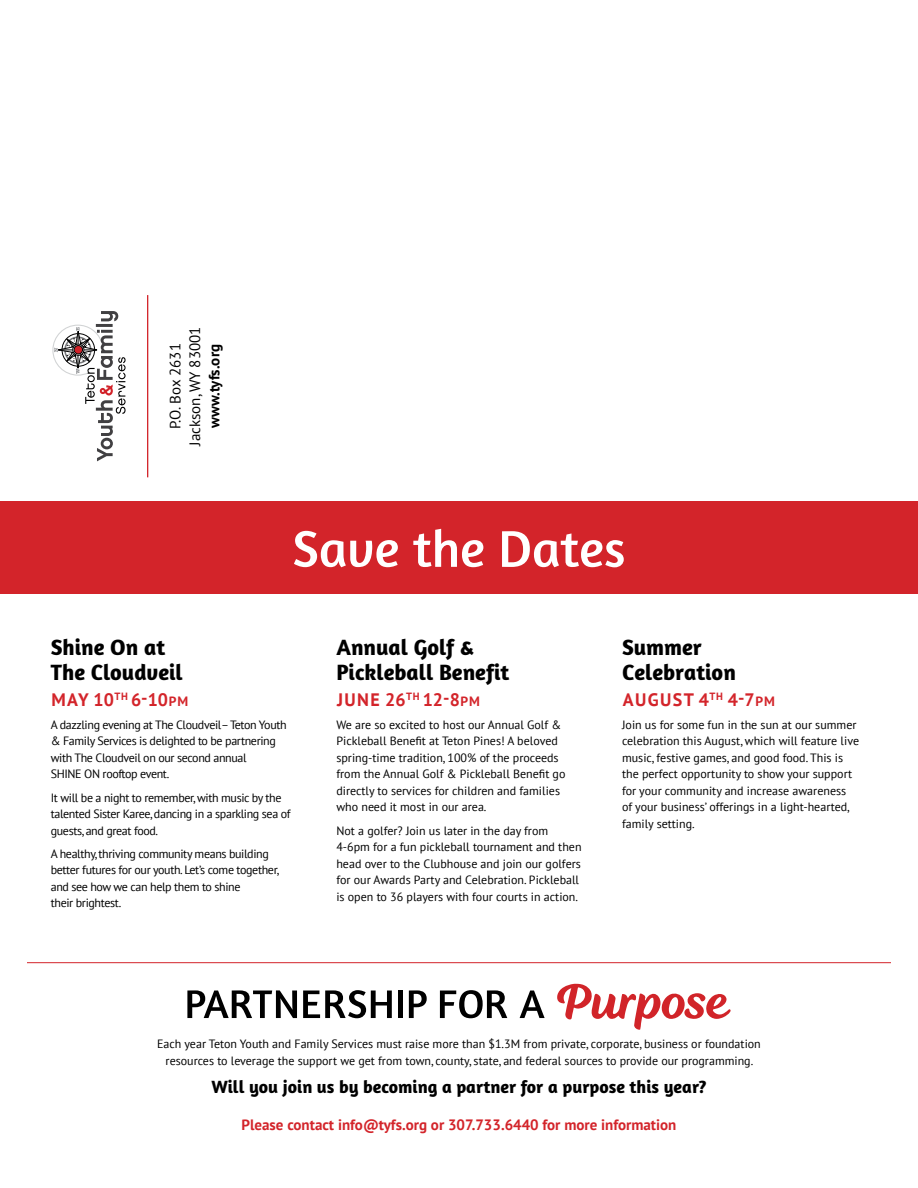
<style>
.page{position:relative;width:918px;height:1188px;background:#fff}
.page>*{position:absolute;margin:0;border:0;box-sizing:border-box;transform-origin:0 0}
.t1{font:52.5px "Amaranth";color:#fff}
.t2{font:700 22.5px/25.5px "Amaranth";color:#000}
.t3{font:700 18px "Amaranth";color:#000}
.t4{font:700 18px "PT Sans";letter-spacing:.08em;color:#d3242a}
.t5{font:700 15px "PT Sans";color:#d3242a}
.t6{font:15px/19.5px "PT Sans";color:#000;text-align:center}
.t7{font:700 15px "PT Sans";color:#000}
.t8{font:12px/16.5px "PT Sans";color:#000}
.t9{font:12px/16.5px "PT Sans";letter-spacing:-.03em;color:#000}
.s1{font-size:13.5px}
</style>
<div class="page">
<div style="left:0;top:501px;width:918px;height:93px;background:#d3242a"></div>
<svg style="left:52px;top:311px;width:74px;height:150px"></svg>
<hr style="left:147px;top:295px;width:1px;height:182px;background:#d3242a">
<svg style="left:187px;top:990px;width:110px;height:28px"></svg>
<svg style="left:303px;top:990px;width:89px;height:28px"></svg>
<div style="left:398px;top:991px;width:5px;height:27px;background:#000"></div>
<svg style="left:409px;top:990px;width:18px;height:28px"></svg>
<svg style="left:440px;top:990px;width:67px;height:28px"></svg>
<svg style="left:520px;top:991px;width:25px;height:27px"></svg>
<svg style="left:557px;top:984px;width:174px;height:46px"></svg>
<hr style="left:27px;top:962px;width:864px;height:1px;background:#d3242a">
<p class="t6" style="left:165px;top:446px;width:121px;rotate:-90deg">P.O. Box 2631<br>Jackson, WY 83001</p>
<p class="t7" style="left:204px;top:428px;width:86px;rotate:-90deg">www.tyfs.org</p>
<h1 class="t1" style="left:292px;top:518px;width:335px">Save the Dates</h1>
<h2 class="t2" style="left:51px;top:634px;width:134px">Shine On at<br>The Cloudveil</h2>
<h3 class="t4" style="left:51px;top:687px;width:138px">MAY 10<sup>TH</sup> 6-10<span class="s1">PM</span></h3>
<p class="t9" style="left:51px;top:716px;width:238px">A dazzling evening at The Cloudveil– Teton Youth &amp; Family Services is delighted to be partnering with The Cloudveil on our second annual<br>SHINE ON rooftop event.</p>
<p class="t9" style="left:51px;top:789px;width:241px">It will be a night to remember, with music by the talented Sister Karee, dancing in a sparkling sea of guests, and great food.</p>
<p class="t9" style="left:51px;top:845px;width:230px">A healthy, thriving community means building better futures for our youth. Let’s come together, and see how we can help them to shine<br>their brightest.</p>
<h2 class="t2" style="left:336px;top:634px;width:175px">Annual Golf &amp;<br>Pickleball Benefit</h2>
<h3 class="t4" style="left:337px;top:687px;width:144px">JUNE 26<sup>TH</sup> 12-8<span class="s1">PM</span></h3>
<p class="t8" style="left:336px;top:716px;width:231px">We are so excited to host our Annual Golf &amp; Pickleball Benefit at Teton Pines! A beloved spring-time tradition, 100% of the proceeds from the Annual Golf &amp; Pickleball Benefit go directly to services for children and families who need it most in our area.</p>
<p class="t8" style="left:336px;top:822px;width:247px">Not a golfer? Join us later in the day from 4-6pm for a fun pickleball tournament and then head over to the Clubhouse and join our golfers for our Awards Party and Celebration. Pickleball is open to 36 players with four courts in action.</p>
<h2 class="t2" style="left:622px;top:634px;width:115px">Summer<br>Celebration</h2>
<h3 class="t4" style="left:623px;top:687px;width:154px">AUGUST 4<sup>TH</sup> 4-7<span class="s1">PM</span></h3>
<p class="t8" style="left:622px;top:716px;width:239px">Join us for some fun in the sun at our summer celebration this August, which will feature live music, festive games, and good food. This is the perfect opportunity to show your support for your community and increase awareness of your business’ offerings in a light-hearted, family setting.</p>
<p class="t8" style="left:157px;top:1036px;width:605px;text-align:center">Each year Teton Youth and Family Services must raise more than $1.3M from private, corporate, business or foundation resources to leverage the support we get from town, county, state, and federal sources to provide our programming.</p>
<h3 class="t3" style="left:211px;top:1075px;width:497px">Will you join us by becoming a partner for a purpose this year?</h3>
<p class="t5" style="left:242px;top:1115px;width:436px">Please contact info@tyfs.org or 307.733.6440 for more information</p>
</div>
